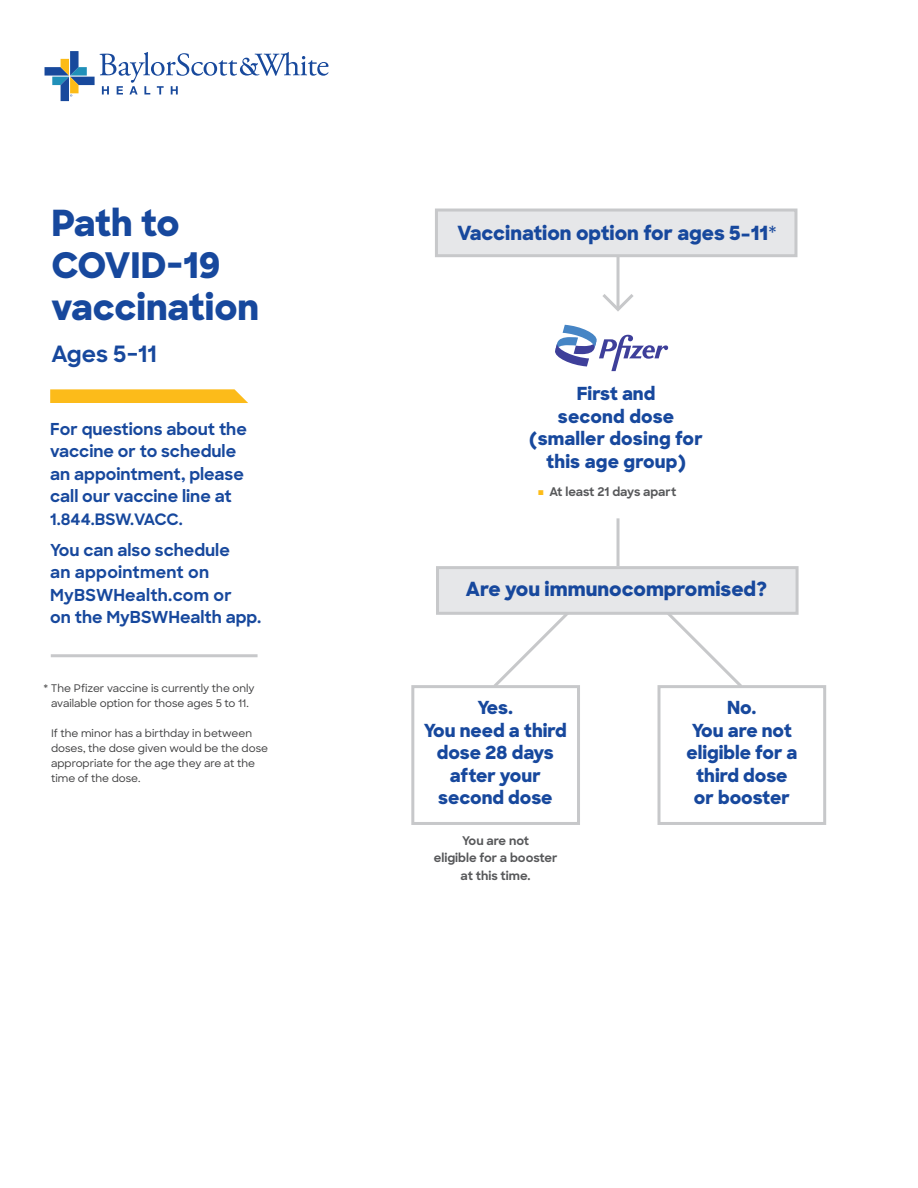
<style>
.page{position:relative;width:918px;height:1188px;background:#fff}
.page>*{position:absolute;margin:0;border:0;box-sizing:border-box;transform-origin:0 0}
.t1{font:800 36px "Sharp Sans";color:#17489d}
.t2{font:800 35.25px "Sharp Sans";color:#17489d}
.t3{font:700 22.5px "Sharp Sans";color:#17489d}
.t4{font:800 19.5px "Sharp Sans";color:#17489d}
.t5{font:800 18px/22.5px "Sharp Sans";color:#17489d;text-align:center}
.t6{font:700 16.5px/22.5px "Sharp Sans";color:#17489d}
.t7{font:700 15.75px "Sharp Sans";letter-spacing:-.025em;color:#17489d}
.t8{font:700 12px/17.2px "Sharp Sans";color:#57585a;text-align:center}
.t9{font:500 10.5px/15px "Sharp Sans";color:#3e3e3f;text-align:center}
.s1{font-weight:500}
.s2{font-weight:500;font-size:9.6px;color:#fdbc18}
</style>
<div class="page">
<svg style="left:44px;top:51px;width:284px;height:50px"></svg>
<hr style="left:51px;top:654px;width:206px;height:3px;background:#c7c8ca">
<svg style="left:50px;top:389px;width:198px;height:14px;background:#fcbf27"></svg>
<svg style="left:668px;top:615px;width:74px;height:70px"></svg>
<svg style="left:494px;top:615px;width:74px;height:70px"></svg>
<hr style="left:616px;top:518px;width:3px;height:48px;background:#c7c8ca">
<div style="left:411px;top:685px;width:169px;height:140px;border:3px solid #c7c8ca"></div>
<div style="left:657px;top:685px;width:169px;height:140px;border:3px solid #c7c8ca"></div>
<div style="left:436px;top:566px;width:362px;height:49px;background:#e6e7e9;border:3px solid #c7c8ca"></div>
<svg style="left:555px;top:325px;width:114px;height:46px"></svg>
<hr style="left:616px;top:247px;width:3px;height:61px;background:#c7c8ca">
<svg style="left:602px;top:291px;width:32px;height:21px"></svg>
<div style="left:435px;top:209px;width:362px;height:48px;background:#e6e7e9;border:3px solid #c7c8ca"></div>
<h1 class="t1" style="left:51px;top:196px;width:130px">Path to</h1>
<h2 class="t2" style="left:51px;top:238px;width:171px">COVID-19</h2>
<h1 class="t1" style="left:51px;top:280px;width:209px">vaccination</h1>
<h3 class="t3" style="left:51px;top:337px;width:107px">Ages 5–11</h3>
<h3 class="t6" style="left:50px;top:417px;width:198px">For questions about the vaccine or to schedule an appointment, please call our vaccine line at</h3>
<h3 class="t7" style="left:50px;top:507px;width:134px">1.844.BSW.VACC.</h3>
<h3 class="t6" style="left:50px;top:538px;width:213px">You can also schedule<br>an appointment on<br>MyBSWHealth.com or<br>on the MyBSWHealth app.</h3>
<p class="t9" style="left:44px;top:680px;width:213px">* The Pfizer vaccine is currently the only available option for those ages 5 to 11.</p>
<p class="t9" style="left:51px;top:725px;width:218px;text-align:left">If the minor has a birthday in between doses, the dose given would be the dose appropriate for the age they are at the time of the dose.</p>
<h3 class="t4" style="left:457px;top:218px;width:321px">Vaccination option for ages 5–11<span class="s1">*</span></h3>
<h3 class="t5" style="left:529px;top:382px;width:175px">First and<br>second dose (smaller dosing for this age group)</h3>
<p class="t8" style="left:537px;top:483px;width:140px"><span class="s2">▪</span> At least 21 days apart</p>
<h3 class="t4" style="left:466px;top:575px;width:303px">Are you immunocompromised?</h3>
<h3 class="t5" style="left:424px;top:696px;width:144px">Yes.<br>You need a third dose 28 days after your second dose</h3>
<h3 class="t5" style="left:686px;top:696px;width:112px">No.<br>You are not eligible for a third dose or booster</h3>
<p class="t8" style="left:433px;top:832px;width:125px">You are not<br>eligible for a booster at this time.</p>
</div>
